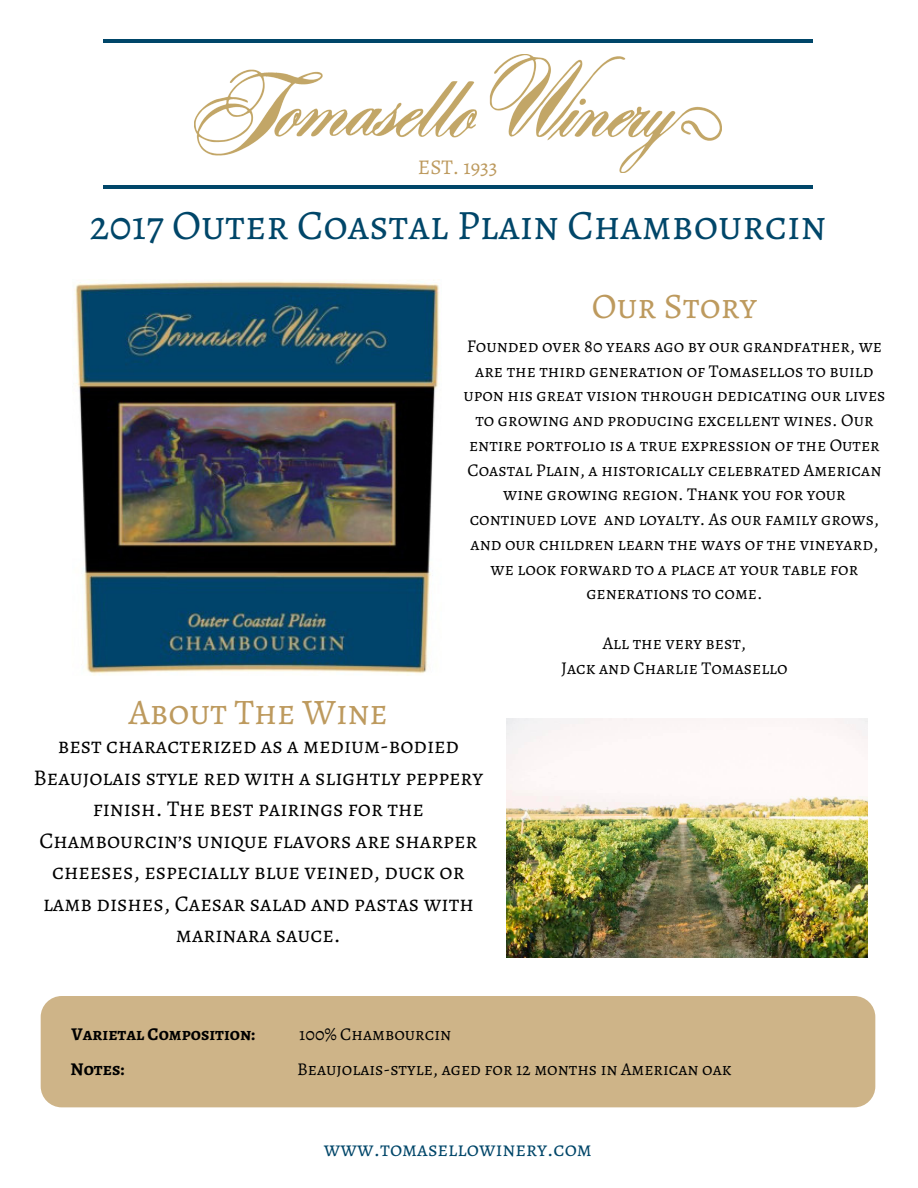
<style>
.page{position:relative;width:918px;height:1188px;background:#fff}
.page>*{position:absolute;margin:0;border:0;box-sizing:border-box;transform-origin:0 0}
.t1{font:42px "Alegreya SC";color:#004669}
.t2{font:36px "Alegreya SC";color:#bd9a5e}
.t3{font:22.5px/31.5px "Alegreya SC";color:#000;text-align:center}
.t4{font:21px "Alegreya SC";color:#004669}
.t5{font:21px "Alegreya SC";color:#bd9a5e}
.t6{font:18px/24.8px "Alegreya SC";color:#000;text-align:center}
.t7{font:700 18px/35.4px "Alegreya SC";color:#000}
</style>
<div class="page">
<hr style="left:103px;top:39px;width:710px;height:4px;background:#004669">
<hr style="left:103px;top:185px;width:710px;height:4px;background:#004669">
<img style="left:195px;top:54px;width:526px;height:119px">
<img style="left:75px;top:281px;width:365px;height:395px">
<img style="left:507px;top:718px;width:361px;height:240px">
<div style="left:41px;top:996px;width:834px;height:111px;background:#ceb488;border-radius:21px"></div>
<p class="t5" style="left:418px;top:153px;width:81px">EST. 1933</p>
<h1 class="t1" style="left:89px;top:196px;width:738px">2017 Outer Coastal Plain Chambourcin</h1>
<h2 class="t2" style="left:592px;top:281px;width:167px">Our Story</h2>
<h2 class="t2" style="left:129px;top:687px;width:261px">About The Wine</h2>
<p class="t6" style="left:463px;top:334px;width:424px">Founded over 80 years ago by our grandfather, we are the third generation of Tomasellos to build upon his great vision through dedicating our lives to growing and producing excellent wines. Our entire portfolio is a true expression of the Outer Coastal Plain, a historically celebrated American wine growing region. Thank you for your continued love and loyalty. As our family grows, and our children learn the ways of the vineyard, we look forward to a place at your table for generations to come.</p>
<p class="t6" style="left:561px;top:631px;width:228px">All the very best,<br>Jack and Charlie Tomasello</p>
<p class="t3" style="left:34px;top:730px;width:451px">best characterized as a medium-bodied Beaujolais style red with a slightly peppery finish. The best pairings for the Chambourcin’s unique flavors are sharper cheeses, especially blue veined, duck or lamb dishes, Caesar salad and pastas with marinara sauce.</p>
<p class="t7" style="left:71px;top:1016px;width:186px">Varietal Composition:<br>Notes:</p>
<p class="t6" style="left:297px;top:1016px;width:436px;line-height:35.4px;text-align:left">100% Chambourcin<br>Beaujolais-style, aged for 12 months in American oak</p>
<p class="t4" style="left:324px;top:1135px;width:270px">www.tomasellowinery.com</p>
</div>
